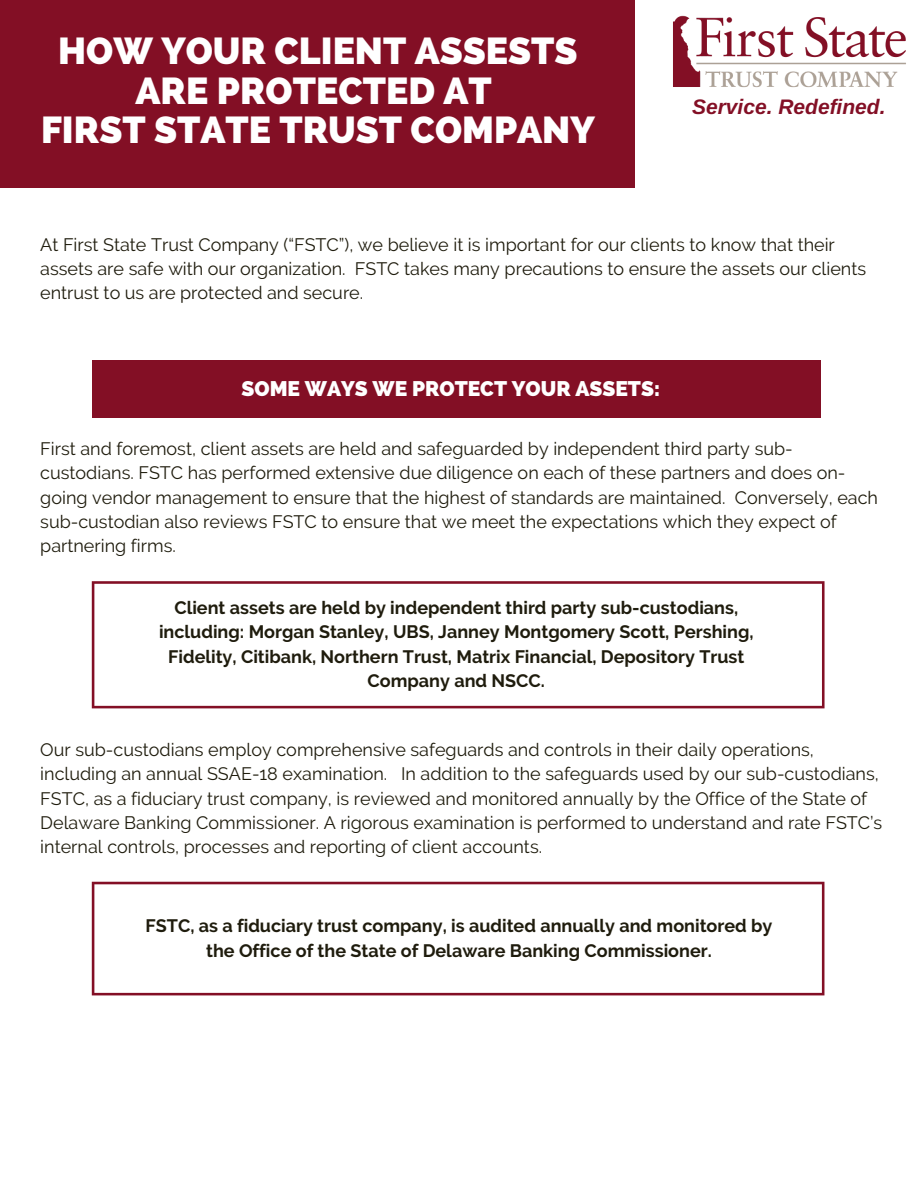
<style>
.page{position:relative;width:918px;height:1188px;background:#fff}
.page>*{position:absolute;margin:0;border:0;box-sizing:border-box;transform-origin:0 0}
.t1{font:800 37.35px/39.5px "Raleway";color:#fff;text-align:center}
.t2{font:800 21px "Raleway";color:#fff}
.t3{font:italic 700 21px "Arimo";color:#830f25}
.t4{font:18px/24.3px "Raleway";color:#1f1c0d}
.t5{font:700 18px/24.3px "Raleway";color:#1f1c0d;text-align:center}
</style>
<div class="page">
<div style="left:0;top:0;width:634px;height:188px;background:#830f25"></div>
<div style="left:92px;top:361px;width:729px;height:56px;background:#830f25"></div>
<svg style="left:92px;top:581px;width:733px;height:127px"></svg>
<img style="left:673px;top:15px;width:233px;height:73px">
<svg style="left:92px;top:882px;width:732px;height:113px"></svg>
<h1 class="t1" style="left:41px;top:31px;width:555px">HOW YOUR CLIENT ASSESTS<br>ARE PROTECTED AT<br>FIRST STATE TRUST COMPANY</h1>
<p class="t3" style="left:692px;top:95px;width:195px">Service. Redefined.</p>
<p class="t4" style="left:40px;top:232px;width:827px">At First State Trust Company (“FSTC”), we believe it is important for our clients to know that their assets are safe with our organization. FSTC takes many precautions to ensure the assets our clients entrust to us are protected and secure.</p>
<p class="t2" style="left:242px;top:376px;width:420px">SOME WAYS WE PROTECT YOUR ASSETS:</p>
<p class="t4" style="left:40px;top:436px;width:839px">First and foremost, client assets are held and safeguarded by independent third party sub&shy;custodians. FSTC has performed extensive due diligence on each of these partners and does on&shy;going vendor management to ensure that the highest of standards are maintained. Conversely, each sub-custodian also reviews FSTC to ensure that we meet the expectations which they expect of partnering firms.</p>
<p class="t5" style="left:159px;top:596px;width:596px">Client assets are held by independent third party sub-custodians, including: Morgan Stanley, UBS, Janney Montgomery Scott, Pershing, Fidelity, Citibank, Northern Trust, Matrix Financial, Depository Trust Company and NSCC.</p>
<p class="t4" style="left:40px;top:737px;width:844px">Our sub-custodians employ comprehensive safeguards and controls in their daily operations, including an annual SSAE-18 examination. In addition to the safeguards used by our sub-custodians, FSTC, as a fiduciary trust company, is reviewed and monitored annually by the Office of the State of Delaware Banking Commissioner. A rigorous examination is performed to understand and rate FSTC’s internal controls, processes and reporting of client accounts.</p>
<p class="t5" style="left:146px;top:914px;width:628px">FSTC, as a fiduciary trust company, is audited annually and monitored by the Office of the State of Delaware Banking Commissioner.</p>
</div>
